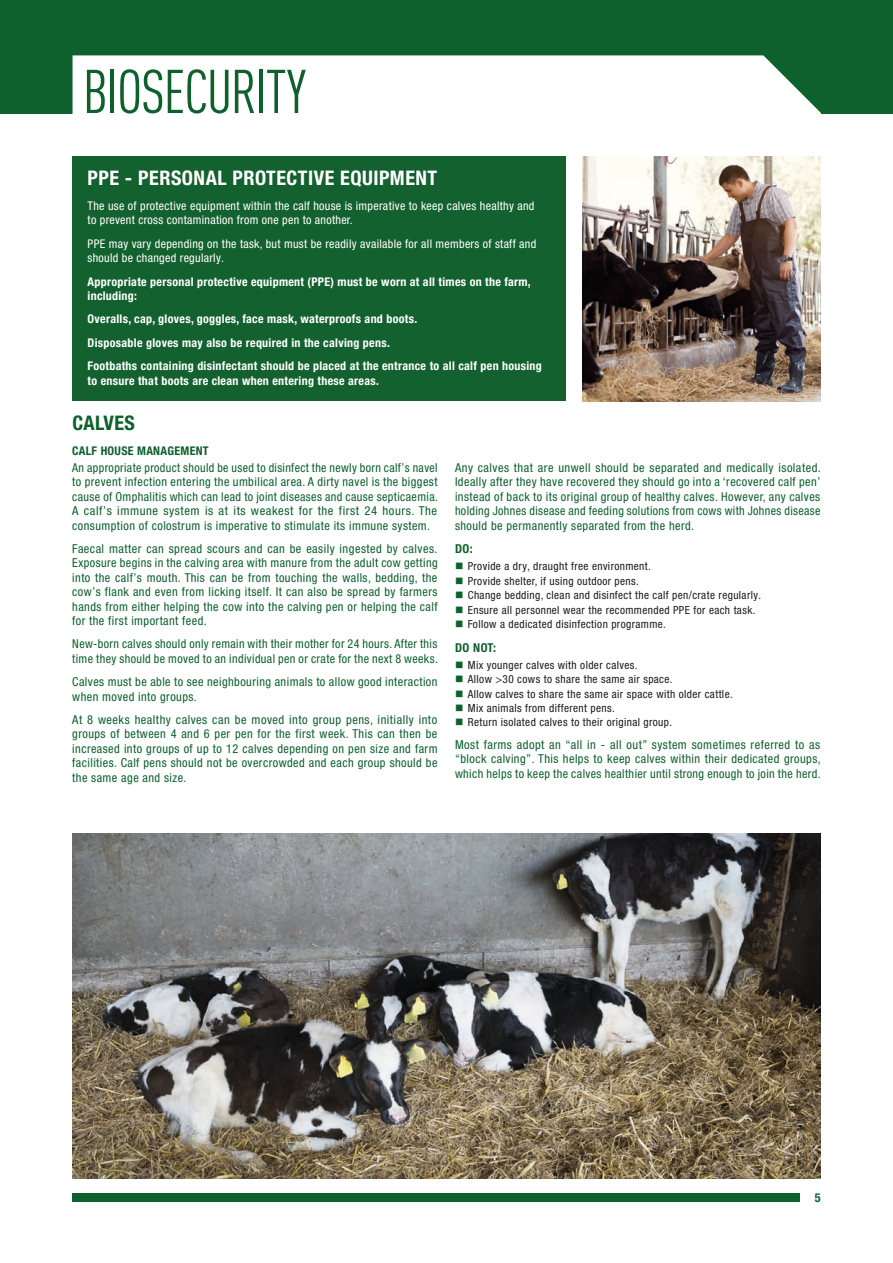
<style>
.page{position:relative;width:893px;height:1263px;background:#fff}
.page>*{position:absolute;margin:0;border:0;box-sizing:border-box;transform-origin:0 0}
.t1{font:condensed 60.75px "DINOT";letter-spacing:-.025em;color:#0e602d}
.t2{font:700 condensed 20.1px "Helvetica Neue LT Pro";letter-spacing:.025em;color:#fff}
.t3{font:700 condensed 20.1px "Helvetica Neue LT Pro";letter-spacing:.025em;color:#0e602d}
.t4{font:condensed 12.3px/14.4px "Helvetica Neue LT Pro";letter-spacing:.035em;color:#0e602d;text-align:justify}
.t5{font:700 condensed 12.3px "Helvetica Neue LT Pro";letter-spacing:.035em;color:#0e602d}
.t6{font:700 condensed 12px/23.4px "Helvetica Neue LT Pro";letter-spacing:.025em;color:#fff}
.t7{font:condensed 12px/14.4px "Helvetica Neue LT Pro";letter-spacing:.025em;color:#fff}
.t8{font:700 condensed 12px "Helvetica Neue LT Pro";letter-spacing:.025em;color:#0e602d}
.t9{font:condensed 11.25px/14.4px "Helvetica Neue LT Pro";letter-spacing:.035em;color:#1d1d1b}
</style>
<div class="page">
<img style="left:72px;top:833px;width:749px;height:346px">
<div style="left:0;top:0;width:893px;height:113px;background:#0e602d"></div>
<div style="left:73px;top:55px;width:748px;height:58px;background:#fff"></div>
<div style="left:72px;top:1193px;width:727px;height:9px;background:#0e602d"></div>
<div style="left:72px;top:156px;width:494px;height:245px;background:#13612e"></div>
<img style="left:583px;top:156px;width:238px;height:245px">
<h1 class="t1" style="left:83px;top:56px;width:225px">BIOSECURITY</h1>
<h2 class="t2" style="left:88px;top:166px;width:351px">PPE - PERSONAL PROTECTIVE EQUIPMENT</h2>
<p class="t7" style="left:88px;top:198px;width:448px">The use of protective equipment within the calf house is imperative to keep calves healthy and to prevent cross contamination from one pen to another.</p>
<p class="t7" style="left:88px;top:236px;width:450px">PPE may vary depending on the task, but must be readily available for all members of staff and should be changed regularly.</p>
<p class="t6" style="left:88px;top:274px;width:445px;line-height:14.4px">Appropriate personal protective equipment (PPE) must be worn at all times on the farm, including:</p>
<p class="t6" style="left:88px;top:307px;width:456px">Overalls, cap, gloves, goggles, face mask, waterproofs and boots.<br>Disposable gloves may also be required in the calving pens.<br>Footbaths containing disinfectant should be placed at the entrance to all calf pen housing</p>
<p class="t6" style="left:88px;top:369px;width:293px">to ensure that boots are clean when entering these areas.</p>
<h2 class="t3" style="left:73px;top:411px;width:64px">CALVES</h2>
<p class="t8" style="left:72px;top:443px;width:138px">CALF HOUSE MANAGEMENT</p>
<p class="t4" style="left:72px;top:460px;width:367px">An appropriate product should be used to disinfect the newly born calf’s navel to prevent infection entering the umbilical area. A dirty navel is the biggest cause of Omphalitis which can lead to joint diseases and cause septicaemia.<br>A calf’s immune system is at its weakest for the first 24 hours. The consumption of colostrum is imperative to stimulate its immune system.</p>
<p class="t4" style="left:72px;top:541px;width:367px">Faecal matter can spread scours and can be easily ingested by calves.<br>Exposure begins in the calving area with manure from the adult cow getting into the calf’s mouth. This can be from touching the walls, bedding, the cow’s flank and even from licking itself. It can also be spread by farmers hands from either helping the cow into the calving pen or helping the calf for the first important feed.</p>
<p class="t4" style="left:72px;top:637px;width:367px">New-born calves should only remain with their mother for 24 hours. After this time they should be moved to an individual pen or crate for the next 8 weeks.</p>
<p class="t4" style="left:72px;top:674px;width:367px">Calves must be able to see neighbouring animals to allow good interaction when moved into groups.</p>
<p class="t4" style="left:72px;top:712px;width:367px">At 8 weeks healthy calves can be moved into group pens, initially into groups of between 4 and 6 per pen for the first week. This can then be increased into groups of up to 12 calves depending on pen size and farm facilities. Calf pens should not be overcrowded and each group should be the same age and size.</p>
<p class="t4" style="left:455px;top:460px;width:367px">Any calves that are unwell should be separated and medically isolated.<br>Ideally after they have recovered they should go into a ‘recovered calf pen’ instead of back to its original group of healthy calves. However, any calves holding Johnes disease and feeding solutions from cows with Johnes disease should be permanently separated from the herd.</p>
<p class="t5" style="left:455px;top:541px;width:19px">DO:</p>
<p class="t9" style="left:468px;top:559px;width:295px">Provide a dry, draught free environment.<br>Provide shelter, if using outdoor pens.<br>Change bedding, clean and disinfect the calf pen/crate regularly.<br>Ensure all personnel wear the recommended PPE for each task.<br>Follow a dedicated disinfection programme.</p>
<p class="t5" style="left:455px;top:640px;width:42px">DO NOT:</p>
<p class="t9" style="left:468px;top:658px;width:266px">Mix younger calves with older calves.<br>Allow &gt;30 cows to share the same air space.<br>Allow calves to share the same air space with older cattle.<br>Mix animals from different pens.<br>Return isolated calves to their original group.</p>
<p class="t4" style="left:455px;top:737px;width:367px">Most farms adopt an “all in - all out” system sometimes referred to as “block calving”. This helps to keep calves within their dedicated groups, which helps to keep the calves healthier until strong enough to join the herd.</p>
<p class="t5" style="left:815px;top:1190px;width:7px">5</p>
</div>
